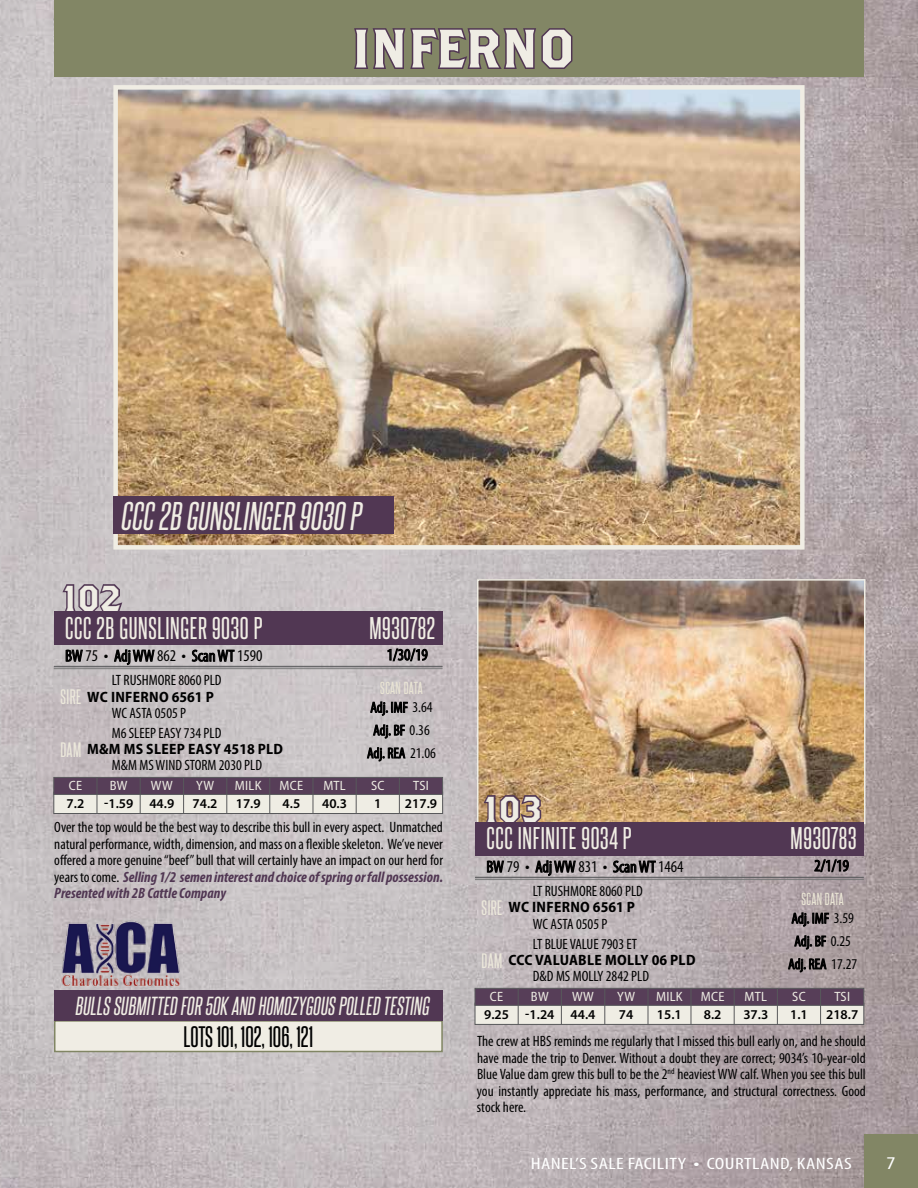
<style>
.page{position:relative;width:918px;height:1188px;background:#fff}
.page>*{position:absolute;margin:0;border:0;box-sizing:border-box;transform-origin:0 0}
.t1{font:54px "Brothers OT";color:#efede4}
.t2{font:36px "Brothers OT";color:#efede4}
.t3{font:34.5px "Steelfish Rg";color:#f0ede4}
.t4{font:27px "Steelfish Rg";letter-spacing:.025em;color:#f0ede4}
.t5{font:25.5px "Steelfish Rg";color:#000}
.t6{font:22.5px "Steelfish Rg";color:#f0ede4}
.t7{font:condensed 18px "Myriad Pro";color:#fff;scale:1.3 1}
.t8{font:condensed 16.5px "Myriad Pro";color:#000}
.t9{font:condensed 16.5px "Myriad Pro";letter-spacing:.02em;color:#fff;scale:1.3 1}
.t10{font:condensed 15px/16.5px "Myriad Pro";color:#000}
.t11{font:700 semi-condensed 15px "Myriad Pro";letter-spacing:.02em;color:#000}
.t12{font:15px "Steelfish Rg";letter-spacing:.015em;color:#e9e4d4}
.t13{font:600 13.5px "Myriad Pro";color:#000}
.t14{font:semi-condensed 13.5px "Myriad Pro";letter-spacing:.02em;color:#efede4}
.s1{font-size:18px}
.s2{font-family:"Steelfish Rg";font-weight:400;font-stretch:normal;font-size:18px;color:#ece8db}
.s3{font-weight:700;font-style:italic;color:#513753}
</style>
<div class="page">
<img style="left:0;top:0;width:918px;height:1188px">
<div style="left:864px;top:1134px;width:54px;height:54px;background:#828665"></div>
<div style="left:54px;top:0;width:810px;height:76px;background:#828665"></div>
<svg style="left:354px;top:28px;width:219px;height:41px"></svg>
<img style="left:118px;top:90px;width:682px;height:455px">
<div style="left:113px;top:85px;width:692px;height:465px;border:4px solid #f0ede4"></div>
<div style="left:113px;top:496px;width:281px;height:38px;background:#513753"></div>
<img style="left:480px;top:582px;width:383px;height:239px">
<div style="left:477px;top:579px;width:389px;height:245px;border:2px solid #efede4"></div>
<div style="left:55px;top:1021px;width:387px;height:31px;background:#f0ede4"></div>
<div style="left:54px;top:1020px;width:389px;height:32px;border:2px solid #818664"></div>
<div style="left:54px;top:990px;width:389px;height:31px;background:#513753"></div>
<img style="left:57px;top:913px;width:128px;height:77px">
<div style="left:54px;top:611px;width:389px;height:34px;background:#513753"></div>
<svg style="left:60px;top:583px;width:64px;height:28px"></svg>
<svg style="left:66px;top:645px;width:17px;height:23px"></svg>
<svg style="left:114px;top:645px;width:41px;height:23px"></svg>
<svg style="left:192px;top:645px;width:43px;height:23px"></svg>
<svg style="left:387px;top:648px;width:41px;height:13px"></svg>
<hr style="left:54px;top:666px;width:389px;height:1px;background:#58595b">
<hr style="left:54px;top:668px;width:389px;height:1px;background:#717372">
<div style="left:54px;top:792px;width:389px;height:22px;background:#efede4;border:1px solid #58595b"></div>
<div style="left:54px;top:777px;width:389px;height:18px;background:#573e58;border:1px solid #58595b"></div>
<hr style="left:97px;top:777px;width:1px;height:37px;background:#58595b">
<hr style="left:140px;top:777px;width:1px;height:37px;background:#58595b">
<hr style="left:183px;top:777px;width:1px;height:37px;background:#58595b">
<hr style="left:227px;top:777px;width:1px;height:37px;background:#58595b">
<hr style="left:270px;top:777px;width:1px;height:37px;background:#58595b">
<hr style="left:313px;top:777px;width:1px;height:37px;background:#58595b">
<hr style="left:356px;top:777px;width:1px;height:37px;background:#58595b">
<hr style="left:399px;top:777px;width:1px;height:37px;background:#58595b">
<svg style="left:367px;top:688px;width:41px;height:74px"></svg>
<div style="left:475px;top:822px;width:389px;height:34px;background:#513753"></div>
<svg style="left:481px;top:794px;width:63px;height:28px"></svg>
<svg style="left:487px;top:856px;width:17px;height:23px"></svg>
<svg style="left:535px;top:856px;width:41px;height:23px"></svg>
<svg style="left:613px;top:856px;width:43px;height:23px"></svg>
<svg style="left:814px;top:859px;width:35px;height:13px"></svg>
<hr style="left:475px;top:877px;width:389px;height:1px;background:#58595b">
<hr style="left:475px;top:879px;width:389px;height:1px;background:#717372">
<div style="left:475px;top:1003px;width:389px;height:22px;background:#efede4;border:1px solid #58595b"></div>
<div style="left:475px;top:988px;width:389px;height:18px;background:#573e58;border:1px solid #58595b"></div>
<hr style="left:518px;top:988px;width:1px;height:37px;background:#58595b">
<hr style="left:561px;top:988px;width:1px;height:37px;background:#58595b">
<hr style="left:605px;top:988px;width:1px;height:37px;background:#58595b">
<hr style="left:648px;top:988px;width:1px;height:37px;background:#58595b">
<hr style="left:691px;top:988px;width:1px;height:37px;background:#58595b">
<hr style="left:734px;top:988px;width:1px;height:37px;background:#58595b">
<hr style="left:777px;top:988px;width:1px;height:37px;background:#58595b">
<hr style="left:820px;top:988px;width:1px;height:37px;background:#58595b">
<svg style="left:788px;top:899px;width:41px;height:73px"></svg>
<h1 class="t1" style="left:352px;top:24px;width:225px">INFERNO</h1>
<h3 class="t3" style="left:120px;top:494px;width:247px">CCC 2B GUNSLINGER 9030 P</h3>
<h2 class="t2" style="left:63px;top:582px;width:60px">102</h2>
<p class="t8" style="left:65px;top:646px;width:199px">BW 75 <span class="s1">•</span> Adj WW 862 <span class="s1">•</span> Scan WT 1590</p>
<p class="t8" style="left:387px;top:645px;width:43px">1/30/19</p>
<p class="t10" style="left:112px;top:664px;width:111px;line-height:32.2px">LT RUSHMORE 8060 PLD<br>WC ASTA 0505 P</p>
<h3 class="t4" style="left:65px;top:611px;width:199px">CCC 2B GUNSLINGER 9030 P</h3>
<h3 class="t4" style="left:369px;top:611px;width:67px">M930782</h3>
<p class="t12" style="left:380px;top:679px;width:44px">SCAN DATA</p>
<p class="t11" style="left:60px;top:687px;width:155px"><span class="s2">SIRE</span> WC INFERNO 6561 P</p>
<p class="t10" style="left:112px;top:716px;width:152px;line-height:32.2px">M6 SLEEP EASY 734 PLD<br>M&amp;M MS WIND STORM 2030 PLD</p>
<p class="t10" style="left:367px;top:696px;width:70px;line-height:22.8px;text-align:center">Adj. IMF 3.64<br>Adj. BF 0.36<br>Adj. REA 21.06</p>
<p class="t11" style="left:60px;top:739px;width:224px"><span class="s2">DAM</span> M&amp;M MS SLEEP EASY 4518 PLD</p>
<p class="t14" style="left:69px;top:778px;width:15px">CE</p>
<p class="t14" style="left:110px;top:778px;width:19px">BW</p>
<p class="t14" style="left:151px;top:778px;width:23px">WW</p>
<p class="t14" style="left:196px;top:778px;width:19px">YW</p>
<p class="t14" style="left:235px;top:778px;width:28px">MILK</p>
<p class="t14" style="left:280px;top:778px;width:25px">MCE</p>
<p class="t14" style="left:323px;top:778px;width:24px">MTL</p>
<p class="t14" style="left:371px;top:778px;width:15px">SC</p>
<p class="t14" style="left:413px;top:778px;width:17px">TSI</p>
<p class="t13" style="left:67px;top:795px;width:19px">7.2</p>
<p class="t13" style="left:104px;top:795px;width:72px">-1.59 44.9</p>
<p class="t13" style="left:193px;top:795px;width:26px">74.2</p>
<p class="t13" style="left:236px;top:795px;width:26px">17.9</p>
<p class="t13" style="left:283px;top:795px;width:19px">4.5</p>
<p class="t13" style="left:322px;top:795px;width:26px">40.3</p>
<p class="t13" style="left:374px;top:795px;width:9px">1</p>
<p class="t13" style="left:405px;top:795px;width:34px">217.9</p>
<p class="t10" style="left:54px;top:819px;width:390px;text-align:justify">Over the top would be the best way to describe this bull in every aspect. Unmatched natural performance, width, dimension, and mass on a flexible skeleton. We’ve never offered a more genuine “beef” bull that will certainly have an impact on our herd for years to come. <span class="s3">Selling 1/2 semen interest and choice of spring or fall possession.<br>Presented with 2B Cattle Company</span></p>
<h3 class="t6" style="left:75px;top:992px;width:359px">BULLS SUBMITTED FOR 50K AND HOMOZYGOUS POLLED TESTING</h3>
<h3 class="t5" style="left:184px;top:1021px;width:131px">LOTS 101, 102, 106, 121</h3>
<h2 class="t2" style="left:485px;top:793px;width:60px">103</h2>
<p class="t8" style="left:486px;top:857px;width:199px">BW 79 <span class="s1">•</span> Adj WW 831 <span class="s1">•</span> Scan WT 1464</p>
<p class="t8" style="left:814px;top:856px;width:36px">2/1/19</p>
<p class="t10" style="left:533px;top:875px;width:111px;line-height:32.1px">LT RUSHMORE 8060 PLD<br>WC ASTA 0505 P</p>
<h3 class="t4" style="left:486px;top:822px;width:147px">CCC INFINITE 9034 P</h3>
<h3 class="t4" style="left:791px;top:822px;width:67px">M930783</h3>
<p class="t12" style="left:802px;top:890px;width:44px">SCAN DATA</p>
<p class="t11" style="left:482px;top:898px;width:155px"><span class="s2">SIRE</span> WC INFERNO 6561 P</p>
<p class="t10" style="left:533px;top:927px;width:118px;line-height:32.1px">LT BLUE VALUE 7903 ET<br>D&amp;D MS MOLLY 2842 PLD</p>
<p class="t10" style="left:788px;top:907px;width:70px;line-height:22.8px;text-align:center">Adj. IMF 3.59<br>Adj. BF 0.25<br>Adj. REA 17.27</p>
<p class="t11" style="left:482px;top:950px;width:215px"><span class="s2">DAM</span> CCC VALUABLE MOLLY 06 PLD</p>
<p class="t14" style="left:490px;top:989px;width:15px">CE</p>
<p class="t14" style="left:531px;top:989px;width:19px">BW</p>
<p class="t14" style="left:572px;top:989px;width:23px">WW</p>
<p class="t14" style="left:617px;top:989px;width:19px">YW</p>
<p class="t14" style="left:656px;top:989px;width:28px">MILK</p>
<p class="t14" style="left:701px;top:989px;width:25px">MCE</p>
<p class="t14" style="left:745px;top:989px;width:24px">MTL</p>
<p class="t14" style="left:792px;top:989px;width:15px">SC</p>
<p class="t14" style="left:834px;top:989px;width:17px">TSI</p>
<p class="t13" style="left:484px;top:1006px;width:113px">9.25 -1.24 44.4</p>
<p class="t13" style="left:619px;top:1006px;width:16px">74</p>
<p class="t13" style="left:657px;top:1006px;width:26px">15.1</p>
<p class="t13" style="left:704px;top:1006px;width:19px">8.2</p>
<p class="t13" style="left:743px;top:1006px;width:26px">37.3</p>
<p class="t13" style="left:790px;top:1006px;width:19px">1.1</p>
<p class="t13" style="left:826px;top:1006px;width:34px">218.7</p>
<p class="t10" style="left:477px;top:1033px;width:390px;text-align:justify">The crew at HBS reminds me regularly that I missed this bull early on, and he should have made the trip to Denver. Without a doubt they are correct; 9034’s 10-year-old Blue Value dam grew this bull to be the 2<sup>nd</sup> heaviest WW calf. When you see this bull you instantly appreciate his mass, performance, and structural correctness. Good stock here.</p>
<p class="t9" style="left:531px;top:1153px;width:249px">HANEL’S SALE FACILITY <span class="s1">•</span> COURTLAND, KANSAS</p>
<p class="t7" style="left:886px;top:1152px;width:8px">7</p>
</div>
